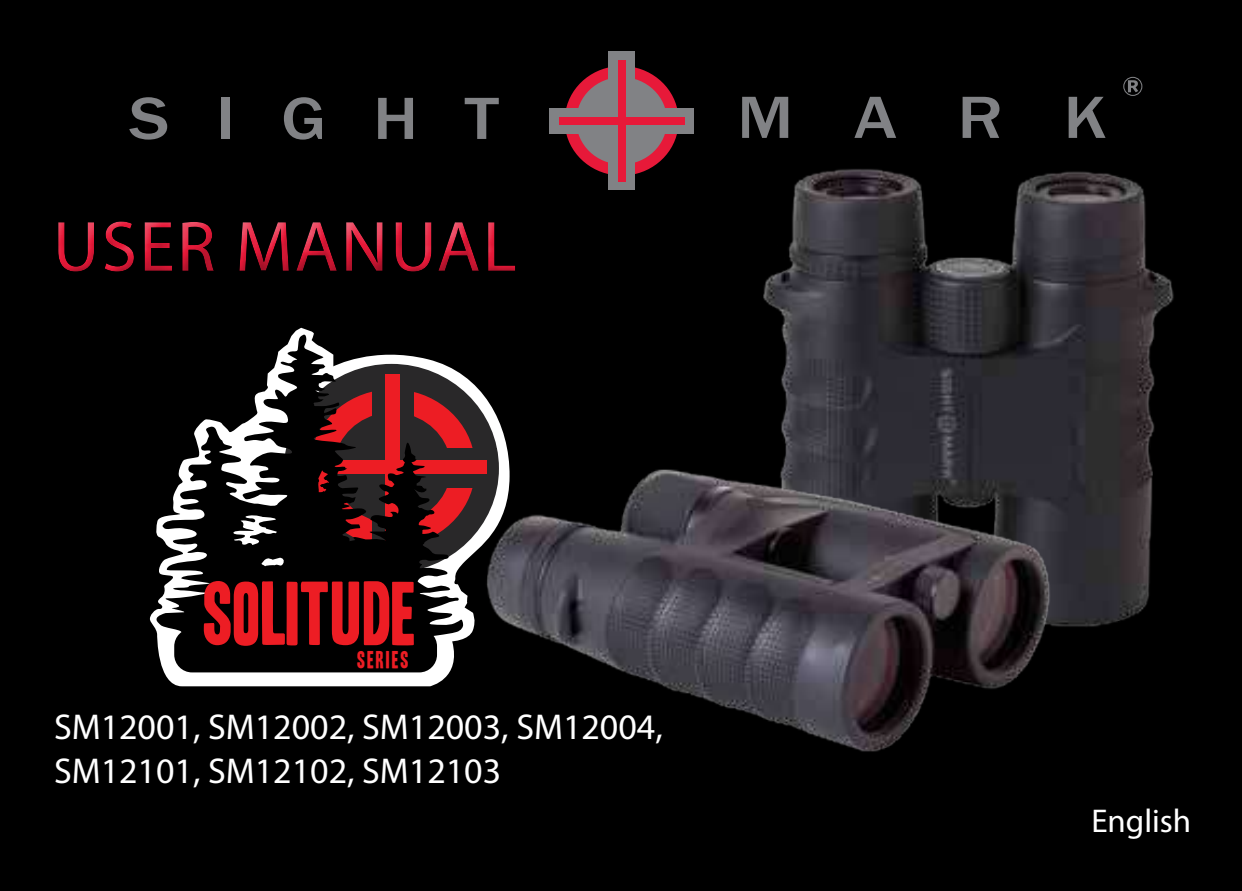
<style>
.page{position:relative;width:1242px;height:891px;background:#000}
.page>*{position:absolute;margin:0;border:0;box-sizing:border-box;transform-origin:0 0}
.t1{font:78px "Headline One HPLHS";color:#ed1d24}
.t2{font:72px "Myriad Pro";letter-spacing:.03em;color:#e71939}
.t3{font:36px/43.2px "Myriad Pro";color:#fff}
.t4{font:33px "Myriad Pro";color:#fff}
.t5{font:21px "Headline One HPLHS";letter-spacing:.1em;color:#ed1d24}
</style>
<div class="page">
<svg style="left:129px;top:97px;width:38px;height:43px"></svg>
<div style="left:221px;top:98px;width:8px;height:41px;background:#818285"></div>
<svg style="left:284px;top:97px;width:38px;height:34px"></svg>
<img style="left:378px;top:51px;width:765px;height:80px">
<img style="left:246px;top:131px;width:928px;height:621px">
<svg style="left:149px;top:328px;width:361px;height:358px"></svg>
<div style="left:174px;top:629px;width:263px;height:43px;background:#000;border-radius:18px"></div>
<div style="left:284px;top:364px;width:215px;height:209px;background:#292829;border-radius:50%"></div>
<svg style="left:463px;top:390px;width:12px;height:58px"></svg>
<svg style="left:463px;top:488px;width:12px;height:58px"></svg>
<div style="left:298px;top:460px;width:189px;height:14px;background:#ed1d24"></div>
<svg style="left:151px;top:333px;width:312px;height:305px"></svg>
<svg style="left:231px;top:515px;width:47px;height:30px"></svg>
<svg style="left:260px;top:556px;width:25px;height:12px"></svg>
<svg style="left:310px;top:470px;width:74px;height:76px"></svg>
<h2 class="t2" style="left:53px;top:202px;width:465px">USER MANUAL</h2>
<h1 class="t1" style="left:204px;top:576px;width:214px">SOLITUDE</h1>
<p class="t5" style="left:357px;top:650px;width:53px">SERIES</p>
<p class="t3" style="left:54px;top:705px;width:610px">SM12001, SM12002, SM12003, SM12004,<br>SM12101, SM12102, SM12103</p>
<p class="t4" style="left:1091px;top:800px;width:101px">English</p>
</div>
